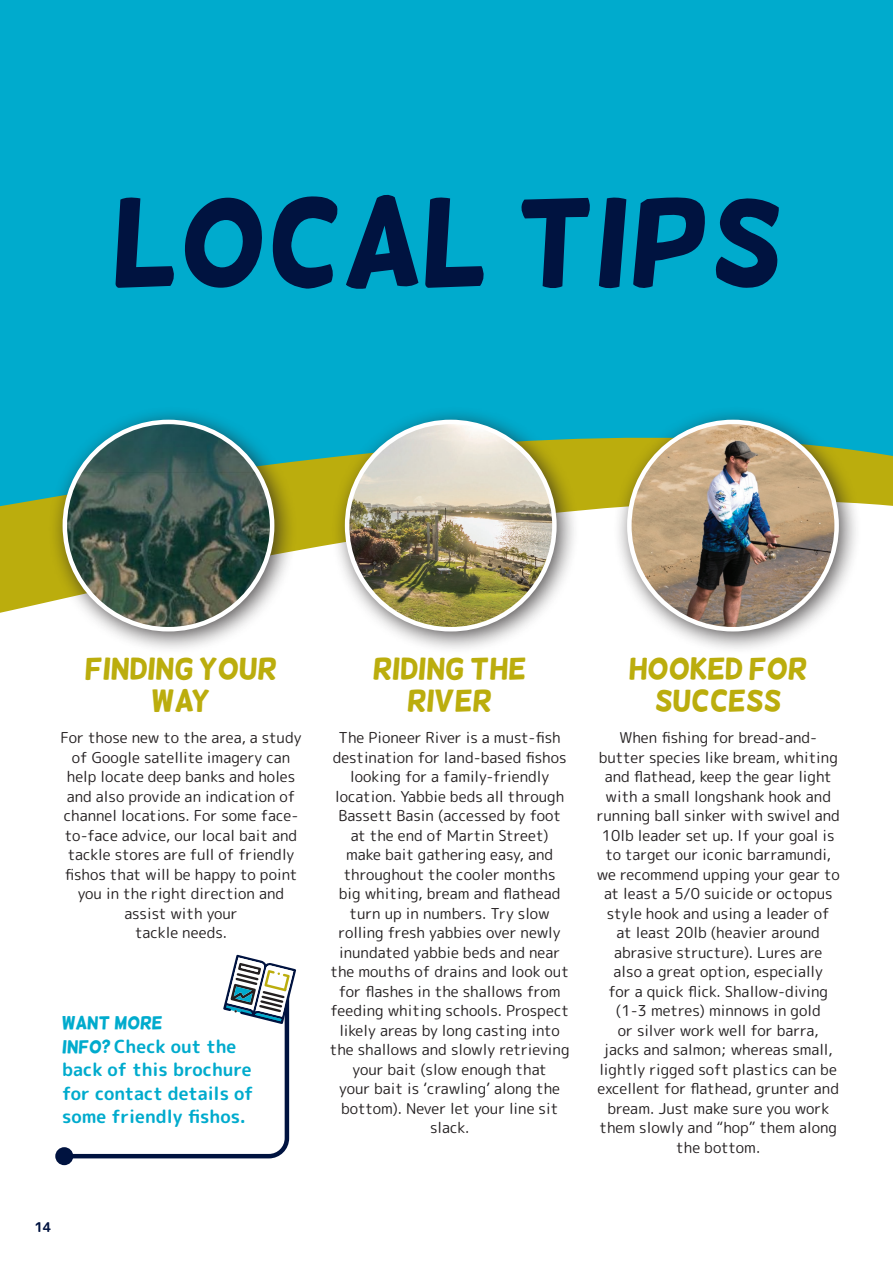
<style>
.page{position:relative;width:893px;height:1263px;background:#fff}
.page>*{position:absolute;margin:0;border:0;box-sizing:border-box;transform-origin:0 0}
.t1{font:121.5px "Helsinki";color:#001340}
.t2{font:30px/31.5px "Helsinki";letter-spacing:-.01em;color:#bbad0d;text-align:center}
.t3{font:700 18px/23.4px "Rounded Mplus 1 c";color:#00abcd}
.t4{font:15px/19.5px "Rounded Mplus 1 c";color:#231f20;text-align:center}
.t5{font:700 13.5px "Rounded Mplus 1 c";color:#001340}
.s1{font-family:"Helsinki";font-weight:400}
</style>
<div class="page">
<div style="left:0;top:0;width:893px;height:613px;background:#00abcd"></div>
<div style="left:48px;top:405px;width:249px;height:249px;background:#231f20;opacity:.75"></div>
<img style="left:65px;top:422px;width:207px;height:207px;border-radius:104px">
<div style="left:330px;top:405px;width:249px;height:249px;background:#231f20;opacity:.75"></div>
<img style="left:347px;top:422px;width:207px;height:207px;border-radius:104px">
<div style="left:613px;top:405px;width:249px;height:249px;background:#231f20;opacity:.75"></div>
<img style="left:629px;top:422px;width:208px;height:207px;border-radius:104px">
<div style="left:55px;top:1147px;width:18px;height:18px;background:#001340;border-radius:50%"></div>
<svg style="left:60px;top:955px;width:236px;height:206px"></svg>
<p class="t1" style="left:112px;top:182px;width:672px">LOCAL TIPS</p>
<p class="t2" style="left:85px;top:653px;width:194px">FINDING YOUR<br>WAY</p>
<p class="t4" style="left:61px;top:728px;width:242px">For those new to the area, a study of Google satellite imagery can help locate deep banks and holes and also provide an indication of channel locations. For some face&shy;to-face advice, our local bait and tackle stores are full of friendly fishos that will be happy to point you in the right direction and assist with your<br>tackle needs.</p>
<p class="t3" style="left:62px;top:1011px;width:193px"><span class="s1">WANT &lt;MORE<br>INFO?</span> Check out the back of this brochure for contact details of some friendly fishos.</p>
<p class="t5" style="left:35px;top:1218px;width:18px">14</p>
<p class="t2" style="left:373px;top:653px;width:155px">RIDING THE<br>RIVER</p>
<p class="t4" style="left:330px;top:728px;width:241px">The Pioneer River is a must-fish destination for land-based fishos looking for a family-friendly location. Yabbie beds all through<br>Bassett Basin (accessed by foot at the end of Martin Street)<br>make bait gathering easy, and throughout the cooler months<br>big whiting, bream and flathead turn up in numbers. Try slow rolling fresh yabbies over newly inundated yabbie beds and near the mouths of drains and look out for flashes in the shallows from feeding whiting schools. Prospect likely areas by long casting into the shallows and slowly retrieving your bait (slow enough that<br>your bait is ‘crawling’ along the bottom). Never let your line sit slack.</p>
<p class="t2" style="left:629px;top:653px;width:180px">HOOKED FOR<br>SUCCESS</p>
<p class="t4" style="left:597px;top:728px;width:245px">When fishing for bread-and&shy;butter species like bream, whiting and flathead, keep the gear light with a small longshank hook and running ball sinker with swivel and<br>10lb leader set up. If your goal is to target our iconic barramundi, we recommend upping your gear to at least a 5/0 suicide or octopus style hook and using a leader of<br>at least 20lb (heavier around abrasive structure). Lures are<br>also a great option, especially<br>for a quick flick. Shallow-diving (1-3 metres) minnows in gold<br>or silver work well for barra,<br>jacks and salmon; whereas small, lightly rigged soft plastics can be excellent for flathead, grunter and bream. Just make sure you work them slowly and “hop” them along the bottom.</p>
</div>
